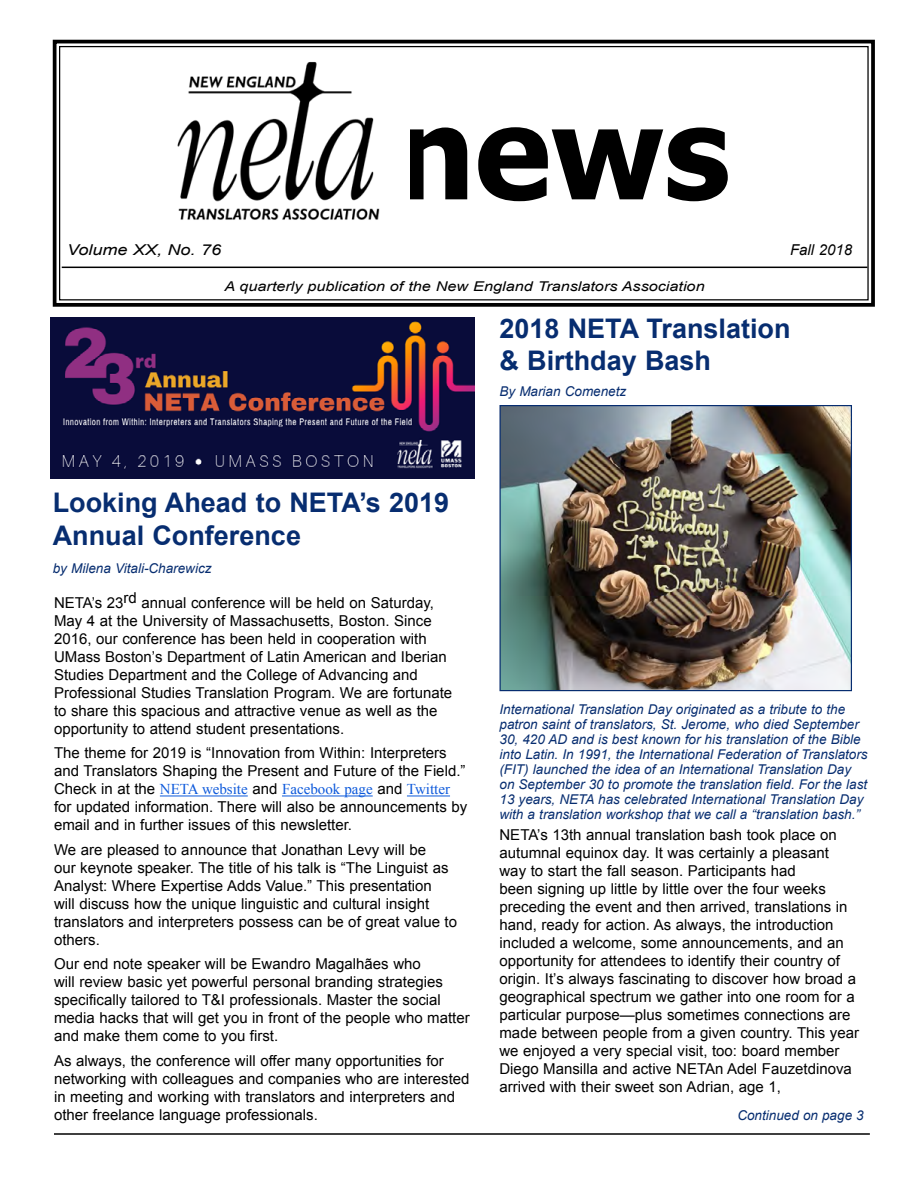
<style>
.page{position:relative;width:918px;height:1188px;background:#fff}
.page>*{position:absolute;margin:0;border:0;box-sizing:border-box;transform-origin:0 0}
.t1{font:700 127.5px "Tahoma";color:#000}
.t2{font:700 27px/33px "Arial";color:#072d70}
.t3{font:15px/18px "Arial";color:#000}
.t4{font:15px "Times New Roman";color:#0d59db}
.t5{font:italic 15px "Arial";color:#000;scale:1.2 1}
.t6{font:italic 15px "Arial";color:#000}
.t7{font:italic 13.5px/15px "Arial";color:#072d70}
.t8{font:italic 13.5px "Arial";color:#000;scale:1.2 1}
.s1{font-family:"Arial";color:#000}
</style>
<div class="page">
<hr style="left:54px;top:1133px;width:816px;height:2px;background:#000">
<svg style="left:52px;top:39px;width:823px;height:268px"></svg>
<div style="left:59px;top:46px;width:810px;height:254px;border:1px solid #000"></div>
<img style="left:501px;top:407px;width:349px;height:282px">
<div style="left:499px;top:405px;width:353px;height:286px;border:1px solid #072d70"></div>
<img style="left:51px;top:317px;width:424px;height:162px">
<hr style="left:160px;top:796px;width:88px;height:1px;background:#0d59db">
<hr style="left:282px;top:796px;width:91px;height:1px;background:#0d59db">
<hr style="left:407px;top:796px;width:43px;height:1px;background:#0d59db">
<h1 class="t1" style="left:393px;top:64px;width:338px">news</h1>
<p class="t5" style="left:67px;top:240px;width:130px">Volume XX, No. 76</p>
<p class="t6" style="left:790px;top:240px;width:64px">Fall 2018</p>
<p class="t8" style="left:224px;top:278px;width:402px">A quarterly publication of the New England Translators Association</p>
<h2 class="t2" style="left:500px;top:313px;width:293px;line-height:32.5px">2018 NETA Translation &amp; Birthday Bash</h2>
<p class="t7" style="left:500px;top:384px;width:128px">By Marian Comenetz</p>
<h2 class="t2" style="left:53px;top:487px;width:398px">Looking Ahead to NETA’s 2019<br>Annual Conference</h2>
<p class="t7" style="left:53px;top:561px;width:160px">by Milena Vitali-Charewicz</p>
<p class="t3" style="left:54px;top:594px;width:400px">NETA’s 23rd annual conference will be held on Saturday, May 4 at the University of Massachusetts, Boston. Since 2016, our conference has been held in cooperation with UMass Boston’s Department of Latin American and Iberian Studies Department and the College of Advancing and Professional Studies Translation Program. We are fortunate to share this spacious and attractive venue as well as the opportunity to attend student presentations.</p>
<p class="t3" style="left:54px;top:744px;width:413px">The theme for 2019 is “Innovation from Within: Interpreters and Translators Shaping the Present and Future of the Field.”</p>
<p class="t4" style="left:54px;top:779px;width:398px"><span class="s1">Check in at the</span> NETA website <span class="s1">and</span> Facebook page <span class="s1">and</span> Twitter</p>
<p class="t3" style="left:54px;top:798px;width:415px">for updated information. There will also be announcements by email and in further issues of this newsletter.</p>
<p class="t3" style="left:54px;top:841px;width:405px">We are pleased to announce that Jonathan Levy will be<br>our keynote speaker. The title of his talk is “The Linguist as Analyst: Where Expertise Adds Value.” This presentation<br>will discuss how the unique linguistic and cultural insight translators and interpreters possess can be of great value to others.</p>
<p class="t3" style="left:54px;top:955px;width:417px">Our end note speaker will be Ewandro Magalhães who<br>will review basic yet powerful personal branding strategies specifically tailored to T&amp;I professionals. Master the social media hacks that will get you in front of the people who matter and make them come to you first.</p>
<p class="t3" style="left:54px;top:1052px;width:417px">As always, the conference will offer many opportunities for networking with colleagues and companies who are interested in meeting and working with translators and interpreters and other freelance language professionals.</p>
<p class="t7" style="left:500px;top:702px;width:370px">International Translation Day originated as a tribute to the patron saint of translators, St. Jerome, who died September 30, 420 AD and is best known for his translation of the Bible into Latin. In 1991, the International Federation of Translators (FIT) launched the idea of an International Translation Day on September 30 to promote the translation field. For the last 13 years, NETA has celebrated International Translation Day with a translation workshop that we call a “translation bash.”</p>
<p class="t3" style="left:500px;top:826px;width:361px">NETA’s 13th annual translation bash took place on autumnal equinox day. It was certainly a pleasant way to start the fall season. Participants had<br>been signing up little by little over the four weeks preceding the event and then arrived, translations in hand, ready for action. As always, the introduction included a welcome, some announcements, and an opportunity for attendees to identify their country of origin. It’s always fascinating to discover how broad a geographical spectrum we gather into one room for a particular purpose—plus sometimes connections are made between people from a given country. This year we enjoyed a very special visit, too: board member Diego Mansilla and active NETAn Adel Fauzetdinova arrived with their sweet son Adrian, age 1,</p>
<p class="t7" style="left:737px;top:1108px;width:128px">Continued on page 3</p>
</div>
